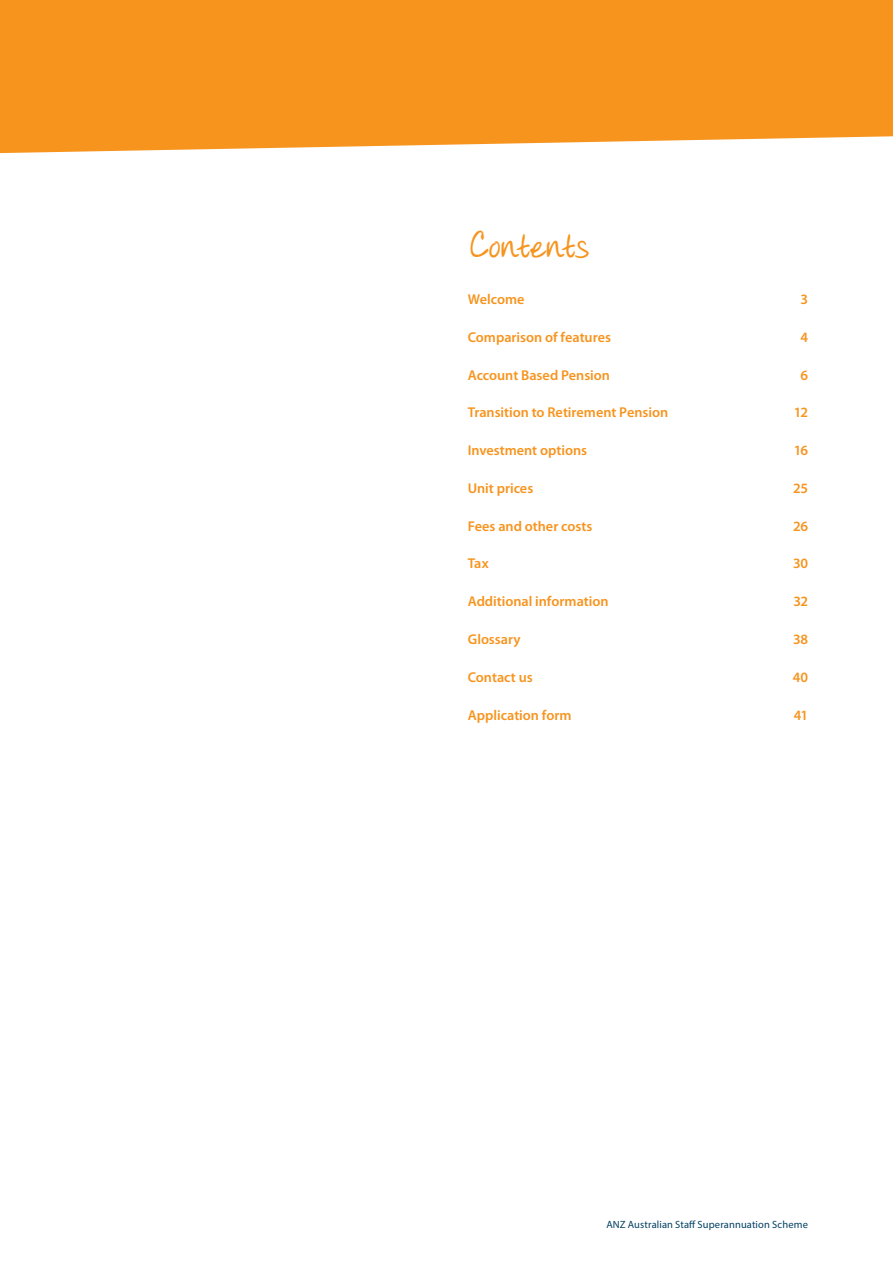
<style>
.page{position:relative;width:893px;height:1263px;background:#fff}
.page>*{position:absolute;margin:0;border:0;box-sizing:border-box;transform-origin:0 0}
.t1{font:36px "ANZ Script";letter-spacing:-.015em;color:#f7941e}
.t2{font:600 14.25px "Myriad Pro";color:#f7941e}
.t3{font:10.5px "Myriad Pro";letter-spacing:.01em;color:#004062}
</style>
<div class="page">
<div style="left:0;top:0;width:893px;height:154px;background:#f7941e"></div>
<h1 class="t1" style="left:468px;top:222px;width:123px">Contents</h1>
<p class="t2" style="left:468px;top:290px;width:58px">Welcome</p>
<p class="t2" style="left:801px;top:290px;width:9px">3</p>
<p class="t2" style="left:468px;top:328px;width:145px">Comparison of features</p>
<p class="t2" style="left:801px;top:328px;width:9px">4</p>
<p class="t2" style="left:468px;top:366px;width:144px">Account Based Pension</p>
<p class="t2" style="left:801px;top:366px;width:9px">6</p>
<p class="t2" style="left:468px;top:404px;width:202px">Transition to Retirement Pension</p>
<p class="t2" style="left:794px;top:404px;width:16px">12</p>
<p class="t2" style="left:468px;top:441px;width:121px">Investment options</p>
<p class="t2" style="left:794px;top:441px;width:16px">16</p>
<p class="t2" style="left:468px;top:479px;width:67px">Unit prices</p>
<p class="t2" style="left:793px;top:479px;width:17px">25</p>
<p class="t2" style="left:468px;top:517px;width:126px">Fees and other costs</p>
<p class="t2" style="left:793px;top:517px;width:17px">26</p>
<p class="t2" style="left:468px;top:555px;width:22px">Tax</p>
<p class="t2" style="left:793px;top:555px;width:17px">30</p>
<p class="t2" style="left:468px;top:592px;width:142px">Additional information</p>
<p class="t2" style="left:793px;top:592px;width:16px">32</p>
<p class="t2" style="left:468px;top:630px;width:54px">Glossary</p>
<p class="t2" style="left:793px;top:630px;width:17px">38</p>
<p class="t2" style="left:468px;top:668px;width:67px">Contact us</p>
<p class="t2" style="left:793px;top:668px;width:17px">40</p>
<p class="t2" style="left:468px;top:706px;width:105px">Application form</p>
<p class="t2" style="left:794px;top:706px;width:16px">41</p>
<p class="t3" style="left:606px;top:1218px;width:203px">ANZ Australian Staff Superannuation Scheme</p>
</div>
